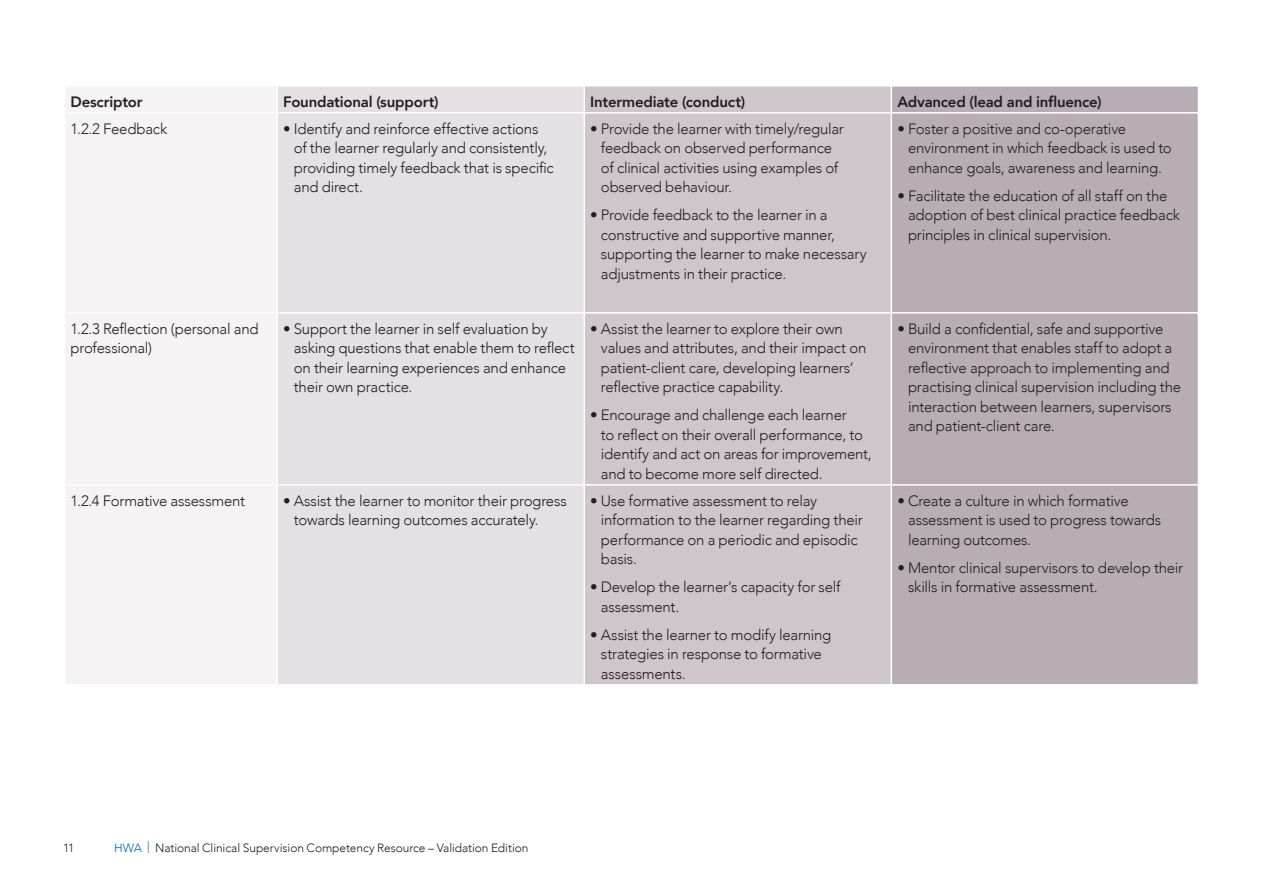
<style>
.page{position:relative;width:1263px;height:893px;background:#fff}
.page>*{position:absolute;margin:0;border:0;box-sizing:border-box;transform-origin:0 0}
.t1{font:300 15px/19.5px "Avenir";letter-spacing:-.015em;color:#231f20}
.t2{font:800 15px "Avenir";letter-spacing:-.015em;color:#231f20}
.t3{font:300 12px "Avenir";letter-spacing:-.005em;color:#231f20}
.s1{color:#0066a5}
</style>
<div class="page">
<div style="left:66px;top:87px;width:210px;height:597px;background:#f5f3f4"></div>
<div style="left:278px;top:87px;width:305px;height:597px;background:#e5e0e3"></div>
<div style="left:585px;top:87px;width:305px;height:597px;background:#cfc6cc"></div>
<div style="left:892px;top:87px;width:306px;height:597px;background:#b8adb5"></div>
<hr style="left:64px;top:112px;width:213px;height:2px;background:#fff">
<hr style="left:277px;top:112px;width:307px;height:2px;background:#fff">
<hr style="left:584px;top:112px;width:307px;height:2px;background:#fff">
<hr style="left:891px;top:112px;width:308px;height:2px;background:#fff">
<hr style="left:64px;top:312px;width:213px;height:2px;background:#fff">
<hr style="left:277px;top:312px;width:307px;height:2px;background:#fff">
<hr style="left:584px;top:312px;width:307px;height:2px;background:#fff">
<hr style="left:891px;top:312px;width:308px;height:2px;background:#fff">
<hr style="left:64px;top:484px;width:213px;height:2px;background:#fff">
<hr style="left:277px;top:484px;width:307px;height:2px;background:#fff">
<hr style="left:584px;top:484px;width:307px;height:2px;background:#fff">
<hr style="left:891px;top:484px;width:308px;height:2px;background:#fff">
<p class="t2" style="left:71px;top:88px;width:74px">Descriptor</p>
<p class="t2" style="left:283px;top:88px;width:157px">Foundational (support)</p>
<p class="t2" style="left:590px;top:88px;width:156px">Intermediate (conduct)</p>
<p class="t2" style="left:897px;top:88px;width:206px">Advanced (lead and influence)</p>
<p class="t1" style="left:71px;top:119px;width:98px">1.2.2 Feedback</p>
<p class="t1" style="left:294px;top:119px;width:261px;text-indent:-11px">• Identify and reinforce effective actions of the learner regularly and consistently, providing timely feedback that is specific and direct.</p>
<p class="t1" style="left:601px;top:119px;width:245px;text-indent:-11px">• Provide the learner with timely/regular feedback on observed performance of clinical activities using examples of observed behaviour.</p>
<p class="t1" style="left:601px;top:205px;width:267px;text-indent:-11px">• Provide feedback to the learner in a constructive and supportive manner, supporting the learner to make necessary adjustments in their practice.</p>
<p class="t1" style="left:908px;top:119px;width:265px;text-indent:-11px">• Foster a positive and co-operative environment in which feedback is used to enhance goals, awareness and learning.</p>
<p class="t1" style="left:908px;top:186px;width:273px;text-indent:-11px">• Facilitate the education of all staff on the adoption of best clinical practice feedback principles in clinical supervision.</p>
<p class="t1" style="left:71px;top:319px;width:190px">1.2.3 Reflection (personal and professional)</p>
<p class="t1" style="left:294px;top:319px;width:283px;text-indent:-11px">• Support the learner in self evaluation by asking questions that enable them to reflect on their learning experiences and enhance their own practice.</p>
<p class="t1" style="left:601px;top:319px;width:267px;text-indent:-11px">• Assist the learner to explore their own values and attributes, and their impact on patient-client care, developing learners’ reflective practice capability.</p>
<p class="t1" style="left:601px;top:405px;width:272px;text-indent:-11px">• Encourage and challenge each learner<br>to reflect on their overall performance, to identify and act on areas for improvement, and to become more self directed.</p>
<p class="t1" style="left:71px;top:491px;width:176px">1.2.4 Formative assessment</p>
<p class="t1" style="left:294px;top:491px;width:275px;text-indent:-11px">• Assist the learner to monitor their progress towards learning outcomes accurately.</p>
<p class="t1" style="left:601px;top:491px;width:263px;text-indent:-11px">• Use formative assessment to relay information to the learner regarding their performance on a periodic and episodic basis.</p>
<p class="t1" style="left:601px;top:577px;width:241px;text-indent:-11px">• Develop the learner’s capacity for self assessment.</p>
<p class="t1" style="left:601px;top:625px;width:232px;text-indent:-11px">• Assist the learner to modify learning strategies in response to formative assessments.</p>
<p class="t1" style="left:908px;top:319px;width:275px;text-indent:-11px">• Build a confidential, safe and supportive environment that enables staff to adopt a reflective approach to implementing and practising clinical supervision including the interaction between learners, supervisors and patient-client care.</p>
<p class="t1" style="left:908px;top:491px;width:255px;text-indent:-11px">• Create a culture in which formative assessment is used to progress towards learning outcomes.</p>
<p class="t1" style="left:908px;top:558px;width:277px;text-indent:-11px">• Mentor clinical supervisors to develop their skills in formative assessment.</p>
<p class="t3" style="left:63px;top:841px;width:13px">11</p>
<p class="t3" style="left:114px;top:841px;width:416px"><span class="s1">HWA |</span> National Clinical Supervision Competency Resource – Validation Edition</p>
</div>
